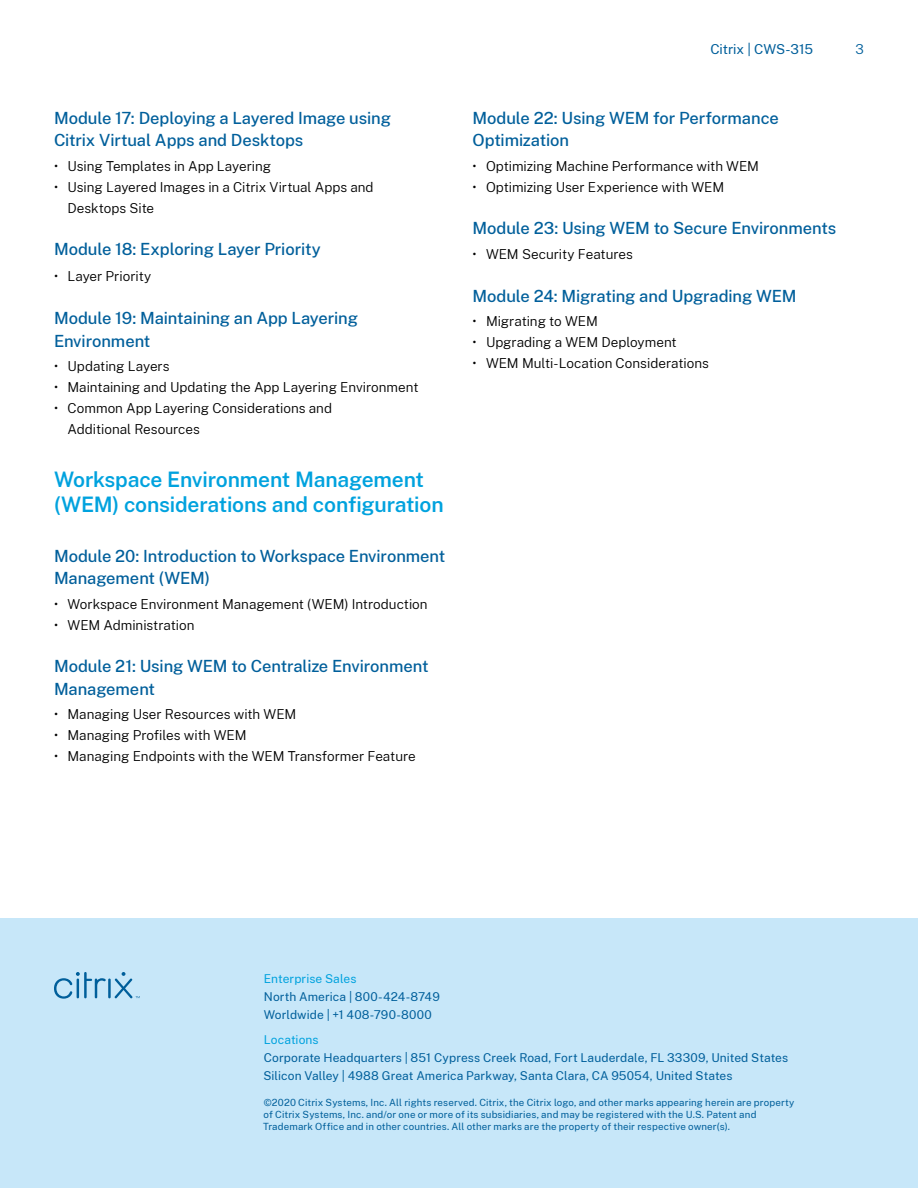
<style>
.page{position:relative;width:918px;height:1188px;background:#fff}
.page>*{position:absolute;margin:0;border:0;box-sizing:border-box;transform-origin:0 0}
.t1{font:600 21px/25.5px "Public Sans";letter-spacing:-.01em;color:#00a2de}
.t2{font:500 16.5px/22.5px "Public Sans";letter-spacing:-.005em;color:#005f9b}
.t3{font:300 13.5px/21px "Public Sans";color:#000}
.t4{font:13.5px "Public Sans";letter-spacing:-.005em;color:#005f9b}
.t5{font:300 13.5px "Public Sans";color:#005f9b}
.t6{font:12px/18px "Public Sans";letter-spacing:.01em;color:#005f9b}
.t7{font:12px "Public Sans";letter-spacing:.005em;color:#00a2de}
.t8{font:9.75px/12px "Public Sans";letter-spacing:.015em;color:#005f9b}
</style>
<div class="page">
<div style="left:0;top:918px;width:918px;height:270px;background:#c7e7f9"></div>
<hr style="left:108px;top:979px;width:3px;height:19px;background:#005f9b">
<svg style="left:54px;top:972px;width:52px;height:27px"></svg>
<svg style="left:115px;top:972px;width:25px;height:26px"></svg>
<p class="t2" style="left:54px;top:105px;width:339px">Module 17: Deploying a Layered Image using<br>Citrix Virtual Apps and Desktops</p>
<p class="t3" style="left:54px;top:154px;width:219px">• Using Templates in App Layering</p>
<p class="t3" style="left:68px;top:175px;width:308px;text-indent:-14px">• Using Layered Images in a Citrix Virtual Apps and<br>Desktops Site</p>
<p class="t2" style="left:54px;top:237px;width:268px">Module 18: Exploring Layer Priority</p>
<p class="t3" style="left:54px;top:265px;width:99px">• Layer Priority</p>
<p class="t2" style="left:54px;top:306px;width:306px">Module 19: Maintaining an App Layering<br>Environment</p>
<p class="t3" style="left:54px;top:355px;width:117px">• Updating Layers</p>
<p class="t3" style="left:54px;top:376px;width:366px">• Maintaining and Updating the App Layering Environment</p>
<p class="t3" style="left:68px;top:397px;width:266px;text-indent:-14px">• Common App Layering Considerations and<br>Additional Resources</p>
<h1 class="t1" style="left:54px;top:465px;width:391px">Workspace Environment Management (WEM) considerations and configuration</h1>
<p class="t2" style="left:54px;top:543px;width:393px">Module 20: Introduction to Workspace Environment<br>Management (WEM)</p>
<p class="t3" style="left:54px;top:592px;width:375px">• Workspace Environment Management (WEM) Introduction</p>
<p class="t3" style="left:54px;top:613px;width:142px">• WEM Administration</p>
<p class="t2" style="left:54px;top:654px;width:376px">Module 21: Using WEM to Centralize Environment<br>Management</p>
<p class="t3" style="left:54px;top:703px;width:244px">• Managing User Resources with WEM</p>
<p class="t3" style="left:54px;top:724px;width:194px">• Managing Profiles with WEM</p>
<p class="t3" style="left:54px;top:745px;width:363px">• Managing Endpoints with the WEM Transformer Feature</p>
<p class="t4" style="left:710px;top:39px;width:104px">Citrix | CWS-315</p>
<p class="t5" style="left:856px;top:39px;width:10px">3</p>
<p class="t2" style="left:472px;top:105px;width:308px">Module 22: Using WEM for Performance<br>Optimization</p>
<p class="t3" style="left:472px;top:154px;width:288px">• Optimizing Machine Performance with WEM</p>
<p class="t3" style="left:472px;top:175px;width:253px">• Optimizing User Experience with WEM</p>
<p class="t2" style="left:472px;top:216px;width:365px">Module 23: Using WEM to Secure Environments</p>
<p class="t3" style="left:472px;top:243px;width:162px">• WEM Security Features</p>
<p class="t2" style="left:472px;top:283px;width:326px">Module 24: Migrating and Upgrading WEM</p>
<p class="t3" style="left:472px;top:310px;width:127px">• Migrating to WEM</p>
<p class="t3" style="left:472px;top:331px;width:206px">• Upgrading a WEM Deployment</p>
<p class="t3" style="left:472px;top:352px;width:238px">• WEM Multi-Location Considerations</p>
<p class="t7" style="left:264px;top:970px;width:94px">Enterprise Sales</p>
<p class="t6" style="left:264px;top:987px;width:178px">North America | 800-424-8749<br>Worldwide | +1 408-790-8000</p>
<p class="t7" style="left:264px;top:1031px;width:56px">Locations</p>
<p class="t6" style="left:264px;top:1048px;width:526px">Corporate Headquarters | 851 Cypress Creek Road, Fort Lauderdale, FL 33309, United States<br>Silicon Valley | 4988 Great America Parkway, Santa Clara, CA 95054, United States</p>
<p class="t8" style="left:263px;top:1095px;width:533px">©2020 Citrix Systems, Inc. All rights reserved. Citrix, the Citrix logo, and other marks appearing herein are property of Citrix Systems, Inc. and/or one or more of its subsidiaries, and may be registered with the U.S. Patent and<br>Trademark Office and in other countries. All other marks are the property of their respective owner(s).</p>
</div>
